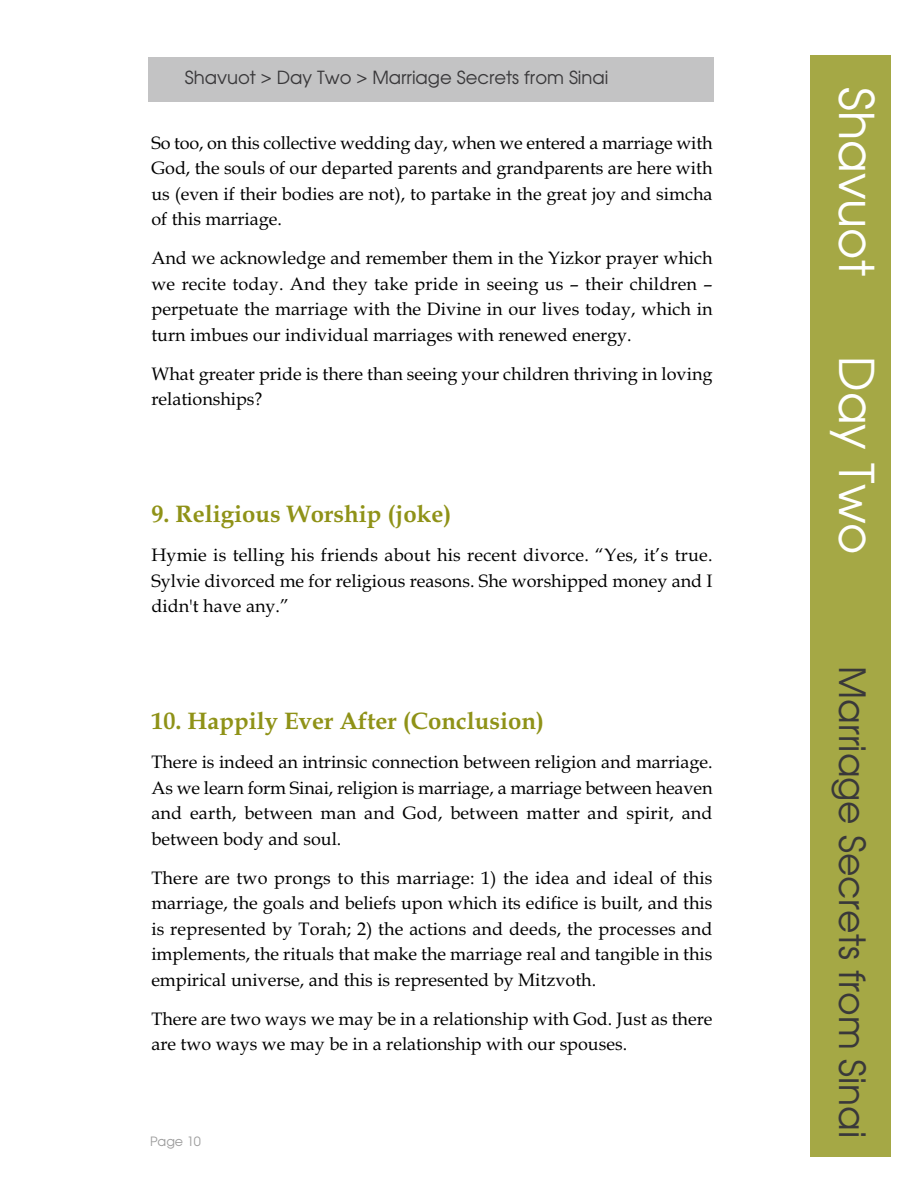
<style>
.page{position:relative;width:918px;height:1188px;background:#fff}
.page>*{position:absolute;margin:0;border:0;box-sizing:border-box;transform-origin:0 0}
.t1{font:47.7px "Avalon Plain";color:#fff}
.t2{font:36px "Avalon Plain";color:#39383a}
.t3{font:700 24px "Book Antiqua";color:#8f9217}
.t4{font:18px/25.5px "Book Antiqua";color:#000;text-align:justify}
.t5{font:18px "Avalon Plain";color:#39383a}
.t6{font:12.75px "Avalon Plain";color:#9c9c9c}
</style>
<div class="page">
<div style="left:810px;top:55px;width:81px;height:1101px;background:#a5a845"></div>
<div style="left:148px;top:57px;width:566px;height:45px;background:#c3c3c4"></div>
<p class="t5" style="left:185px;top:68px;width:425px">Shavuot &gt; Day Two &gt; Marriage Secrets from Sinai</p>
<p class="t4" style="left:151px;top:130px;width:563px">So too, on this collective wedding day, when we entered a marriage with God, the souls of our departed parents and grandparents are here with us (even if their bodies are not), to partake in the great joy and simcha of this marriage.</p>
<p class="t4" style="left:151px;top:245px;width:563px">And we acknowledge and remember them in the Yizkor prayer which we recite today. And they take pride in seeing us – their children – perpetuate the marriage with the Divine in our lives today, which in turn imbues our individual marriages with renewed energy.</p>
<p class="t4" style="left:151px;top:361px;width:563px">What greater pride is there than seeing your children thriving in loving relationships?</p>
<h3 class="t3" style="left:151px;top:500px;width:301px">9. Religious Worship (joke)</h3>
<p class="t4" style="left:151px;top:542px;width:563px">Hymie is telling his friends about his recent divorce. “Yes, it’s true.<br>Sylvie divorced me for religious reasons. She worshipped money and I didn't have any.”</p>
<h3 class="t3" style="left:151px;top:707px;width:394px">10. Happily Ever After (Conclusion)</h3>
<p class="t4" style="left:151px;top:749px;width:563px">There is indeed an intrinsic connection between religion and marriage.<br>As we learn form Sinai, religion is marriage, a marriage between heaven and earth, between man and God, between matter and spirit, and between body and soul.</p>
<p class="t4" style="left:151px;top:865px;width:563px">There are two prongs to this marriage: 1) the idea and ideal of this marriage, the goals and beliefs upon which its edifice is built, and this is represented by Torah; 2) the actions and deeds, the processes and implements, the rituals that make the marriage real and tangible in this empirical universe, and this is represented by Mitzvoth.</p>
<p class="t4" style="left:151px;top:1006px;width:563px">There are two ways we may be in a relationship with God. Just as there are two ways we may be in a relationship with our spouses.</p>
<p class="t6" style="left:150px;top:1134px;width:52px">Page 10</p>
<h1 class="t1" style="left:883px;top:87px;width:190px;rotate:90deg">Shavuot</h1>
<h1 class="t1" style="left:883px;top:356px;width:199px;rotate:90deg">Day Two</h1>
<h2 class="t2" style="left:872px;top:666px;width:474px;rotate:90deg">Marriage Secrets from Sinai</h2>
</div>
